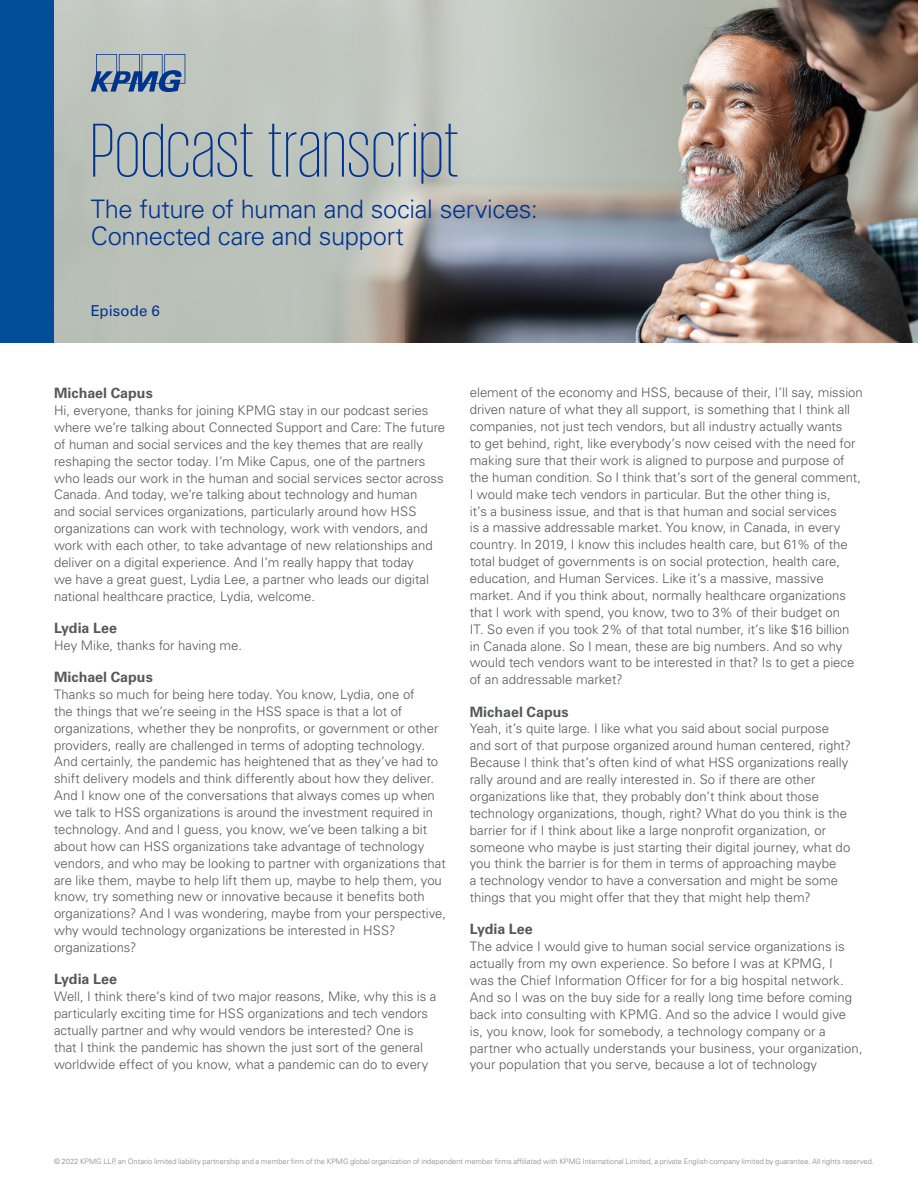
<style>
.page{position:relative;width:918px;height:1188px;background:#fff}
.page>*{position:absolute;margin:0;border:0;box-sizing:border-box;transform-origin:0 0}
.Banner_title_60pt_Bl{font:200 78px "KPMG";letter-spacing:.01em;color:#00338d}
.Banner_title_60pt_Bl-2{font:300 25.5px/27px "Univers LT Std";letter-spacing:-.015em;color:#00338d}
.Banner_title_60pt_Bl-3{font:15px "Univers LT Std";letter-spacing:.005em;color:#00338d}
.Subhead_9_5pt{font:700 14.25px "Univers LT Std";color:#57585a}
.Body_Copy{font:300 13.2px/16.8px "Univers LT Std";color:#57585a}
.Legal_6pt{font:300 7.5px "Univers LT Std";color:#808285}
</style>
<div class="page">
<img style="left:54px;top:0;width:864px;height:342px">
<div style="left:0;top:0;width:54px;height:342px;background:#014d97"></div>
<svg style="left:91px;top:54px;width:94px;height:38px;background:#7c92ad"></svg>
<p class="Banner_title_60pt_Bl" style="left:91px;top:113px;width:370px">Podcast transcript</p>
<p class="Banner_title_60pt_Bl-2" style="left:91px;top:195px;width:449px">The future of human and social services:<br>Connected care and support</p>
<p class="Banner_title_60pt_Bl-3" style="left:91px;top:302px;width:71px">Episode 6</p>
<p class="Subhead_9_5pt" style="left:54px;top:385px;width:100px">Michael Capus</p>
<p class="Body_Copy" style="left:54px;top:402px;width:393px">Hi, everyone, thanks for joining KPMG stay in our podcast series where we’re talking about Connected Support and Care: The future of human and social services and the key themes that are really reshaping the sector today. I’m Mike Capus, one of the partners who leads our work in the human and social services sector across Canada. And today, we’re talking about technology and human<br>and social services organizations, particularly around how HSS organizations can work with technology, work with vendors, and work with each other, to take advantage of new relationships and deliver on a digital experience. And I’m really happy that today<br>we have a great guest, Lydia Lee, a partner who leads our digital national healthcare practice, Lydia, welcome.</p>
<p class="Subhead_9_5pt" style="left:54px;top:620px;width:64px">Lydia Lee</p>
<p class="Body_Copy" style="left:54px;top:637px;width:190px">Hey Mike, thanks for having me.</p>
<p class="Subhead_9_5pt" style="left:54px;top:669px;width:100px">Michael Capus</p>
<p class="Body_Copy" style="left:54px;top:686px;width:394px">Thanks so much for being here today. You know, Lydia, one of<br>the things that we’re seeing in the HSS space is that a lot of organizations, whether they be nonprofits, or government or other providers, really are challenged in terms of adopting technology.<br>And certainly, the pandemic has heightened that as they’ve had to shift delivery models and think differently about how they deliver.<br>And I know one of the conversations that always comes up when we talk to HSS organizations is around the investment required in technology. And and I guess, you know, we’ve been talking a bit about how can HSS organizations take advantage of technology vendors, and who may be looking to partner with organizations that are like them, maybe to help lift them up, maybe to help them, you know, try something new or innovative because it benefits both organizations? And I was wondering, maybe from your perspective, why would technology organizations be interested in HSS? organizations?</p>
<p class="Subhead_9_5pt" style="left:54px;top:971px;width:64px">Lydia Lee</p>
<p class="Body_Copy" style="left:54px;top:988px;width:384px">Well, I think there’s kind of two major reasons, Mike, why this is a particularly exciting time for HSS organizations and tech vendors actually partner and why would vendors be interested? One is that I think the pandemic has shown the just sort of the general worldwide effect of you know, what a pandemic can do to every</p>
<p class="Body_Copy" style="left:470px;top:384px;width:395px">element of the economy and HSS, because of their, I’ll say, mission driven nature of what they all support, is something that I think all companies, not just tech vendors, but all industry actually wants<br>to get behind, right, like everybody’s now ceised with the need for making sure that their work is aligned to purpose and purpose of the human condition. So I think that’s sort of the general comment, I would make tech vendors in particular. But the other thing is,<br>it’s a business issue, and that is that human and social services<br>is a massive addressable market. You know, in Canada, in every country. In 2019, I know this includes health care, but 61% of the total budget of governments is on social protection, health care, education, and Human Services. Like it’s a massive, massive market. And if you think about, normally healthcare organizations that I work with spend, you know, two to 3% of their budget on<br>IT. So even if you took 2% of that total number, it’s like $16 billion in Canada alone. So I mean, these are big numbers. And so why would tech vendors want to be interested in that? Is to get a piece of an addressable market?</p>
<p class="Subhead_9_5pt" style="left:470px;top:703px;width:100px">Michael Capus</p>
<p class="Body_Copy" style="left:470px;top:720px;width:383px">Yeah, it’s quite large. I like what you said about social purpose and sort of that purpose organized around human centered, right?<br>Because I think that’s often kind of what HSS organizations really rally around and are really interested in. So if there are other organizations like that, they probably don’t think about those technology organizations, though, right? What do you think is the barrier for if I think about like a large nonprofit organization, or someone who maybe is just starting their digital journey, what do you think the barrier is for them in terms of approaching maybe<br>a technology vendor to have a conversation and might be some things that you might offer that they that might help them?</p>
<p class="Subhead_9_5pt" style="left:470px;top:921px;width:64px">Lydia Lee</p>
<p class="Body_Copy" style="left:470px;top:938px;width:394px">The advice I would give to human social service organizations is actually from my own experience. So before I was at KPMG, I<br>was the Chief Information Officer for for a big hospital network.<br>And so I was on the buy side for a really long time before coming back into consulting with KPMG. And so the advice I would give is, you know, look for somebody, a technology company or a partner who actually understands your business, your organization, your population that you serve, because a lot of technology</p>
<p class="Legal_6pt" style="left:54px;top:1157px;width:821px">© 2022 KPMG LLP, an Ontario limited liability partnership and a member firm of the KPMG global organization of independent member firms affiliated with KPMG International Limited, a private English company limited by guarantee. All rights reserved.</p>
</div>
